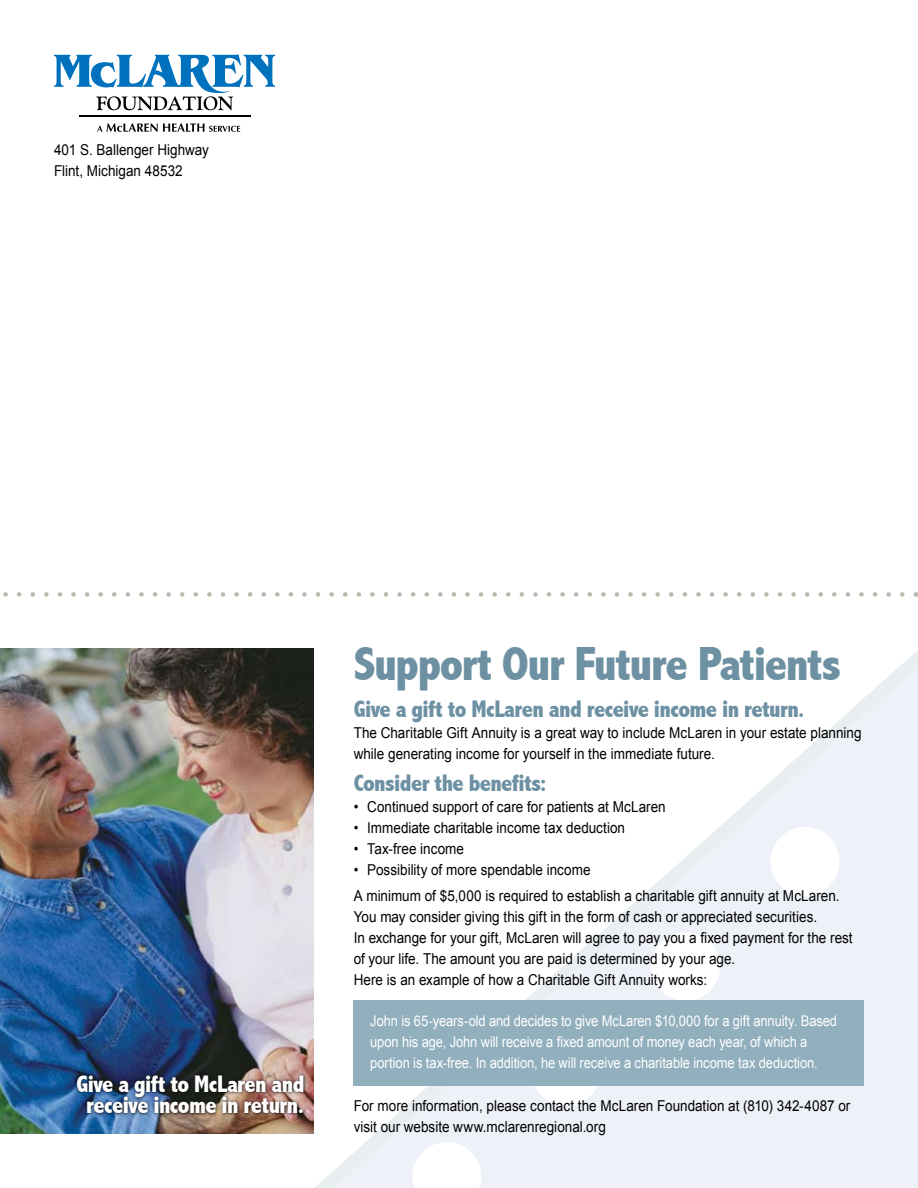
<style>
.page{position:relative;width:918px;height:1188px;background:#fff}
.page>*{position:absolute;margin:0;border:0;box-sizing:border-box;transform-origin:0 0}
.t1{font:800 condensed 48px "Abadi";letter-spacing:-.03em;color:#6d91a3}
.t2{font:800 condensed 24px "Abadi";letter-spacing:-.025em;color:#6d91a3}
.t3{font:800 condensed 24px/21px "Abadi";letter-spacing:-.025em;color:#fff;text-align:center}
.t4{font:15px/21px "Arial";color:#000;scale:.9 1}
.t5{font:14.7px/21px "Arial";letter-spacing:-.005em;color:#fff;scale:.88 1}
</style>
<div class="page">
<svg style="left:313px;top:652px;width:605px;height:536px"></svg>
<svg style="left:412px;top:1142px;width:69px;height:46px"></svg>
<div style="left:532px;top:1037px;width:69px;height:69px;background:#fff;border-radius:50%"></div>
<div style="left:651px;top:932px;width:69px;height:69px;background:#fff;border-radius:50%"></div>
<div style="left:770px;top:827px;width:69px;height:69px;background:#fff;border-radius:50%"></div>
<hr style="left:79px;top:115px;width:171px;height:2px;background:#000">
<svg style="left:54px;top:54px;width:221px;height:56px"></svg>
<svg style="left:97px;top:123px;width:143px;height:9px"></svg>
<svg style="left:3px;top:592px;width:899px;height:5px"></svg>
<img style="left:0;top:648px;width:313px;height:486px">
<div style="left:354px;top:1000px;width:510px;height:86px;background:#92afbd"></div>
<img style="left:73px;top:1071px;width:234px;height:46px">
<p class="t4" style="left:54px;top:140px;width:174px">401 S. Ballenger Highway<br>Flint, Michigan 48532</p>
<h2 class="t3" style="left:76px;top:1074px;width:230px">Give a gift to McLaren and receive income in return.</h2>
<h1 class="t1" style="left:354px;top:636px;width:489px">Support Our Future Patients</h1>
<h2 class="t2" style="left:354px;top:695px;width:453px">Give a gift to McLaren and receive income in return.</h2>
<p class="t4" style="left:354px;top:722px;width:566px">The Charitable Gift Annuity is a great way to include McLaren in your estate planning while generating income for yourself in the immediate future.</p>
<h2 class="t2" style="left:354px;top:769px;width:195px">Consider the benefits:</h2>
<p class="t4" style="left:354px;top:796px;width:348px">• Continued support of care for patients at McLaren</p>
<p class="t4" style="left:354px;top:817px;width:303px">• Immediate charitable income tax deduction</p>
<p class="t4" style="left:354px;top:838px;width:124px">• Tax-free income</p>
<p class="t4" style="left:354px;top:856px;width:541px;line-height:26.4px">• Possibility of more spendable income<br>A minimum of $5,000 is required to establish a charitable gift annuity at McLaren.</p>
<p class="t4" style="left:354px;top:907px;width:556px">You may consider giving this gift in the form of cash or appreciated securities.<br>In exchange for your gift, McLaren will agree to pay you a fixed payment for the rest of your life. The amount you are paid is determined by your age.<br>Here is an example of how a Charitable Gift Annuity works:</p>
<p class="t5" style="left:370px;top:1010px;width:532px">John is 65-years-old and decides to give McLaren $10,000 for a gift annuity. Based upon his age, John will receive a fixed amount of money each year, of which a portion is tax-free. In addition, he will receive a charitable income tax deduction.</p>
<p class="t4" style="left:354px;top:1096px;width:553px">For more information, please contact the McLaren Foundation at (810) 342-4087 or visit our website www.mclarenregional.org</p>
</div>
